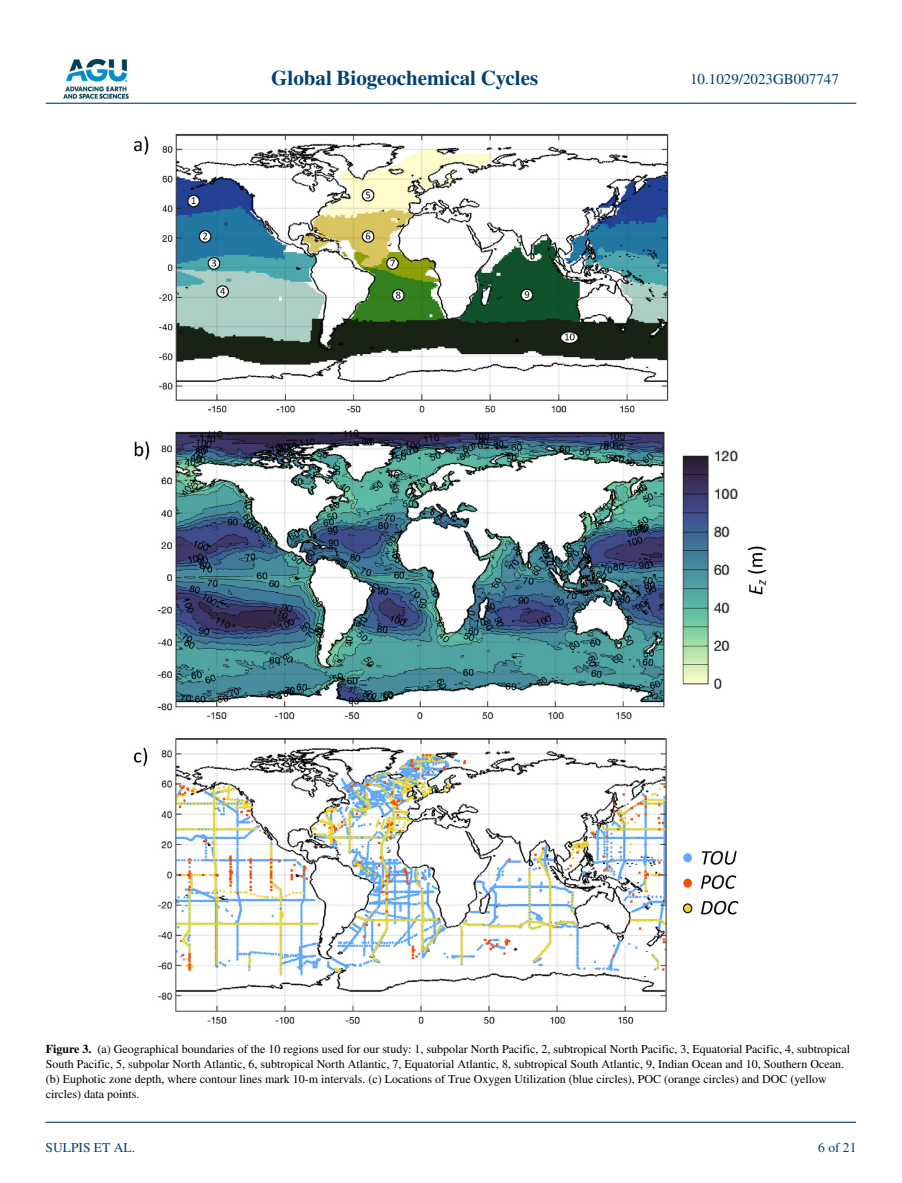
<style>
.page{position:relative;width:902px;height:1183px;background:#fff}
.page>*{position:absolute;margin:0;border:0;box-sizing:border-box;transform-origin:0 0}
.t1{font:700 21px "STIX";color:#004174}
.t2{font:15px "STIX";color:#004174}
.t3{font:13.5px "STIX";color:#004174}
.t4{font:12px/15px "STIX";color:#000}
.s1{font-weight:700}
</style>
<div class="page">
<img style="left:63px;top:60px;width:65px;height:39px">
<hr style="left:46px;top:103px;width:810px;height:1px;background:#004174">
<hr style="left:45px;top:1121px;width:810px;height:1px;background:#004174">
<img style="left:134px;top:134px;width:632px;height:890px">
<h1 class="t1" style="left:271px;top:66px;width:268px">Global Biogeochemical Cycles</h1>
<p class="t2" style="left:690px;top:69px;width:150px">10.1029/2023GB007747</p>
<p class="t4" style="left:46px;top:1042px;width:806px"><span class="s1">Figure 3.</span> (a) Geographical boundaries of the 10 regions used for our study: 1, subpolar North Pacific, 2, subtropical North Pacific, 3, Equatorial Pacific, 4, subtropical South Pacific, 5, subpolar North Atlantic, 6, subtropical North Atlantic, 7, Equatorial Atlantic, 8, subtropical South Atlantic, 9, Indian Ocean and 10, Southern Ocean. (b) Euphotic zone depth, where contour lines mark 10-m intervals. (c) Locations of True Oxygen Utilization (blue circles), POC (orange circles) and DOC (yellow circles) data points.</p>
<p class="t3" style="left:45px;top:1138px;width:91px">SULPIS ET AL.</p>
<p class="t3" style="left:818px;top:1138px;width:40px">6 of 21</p>
</div>
